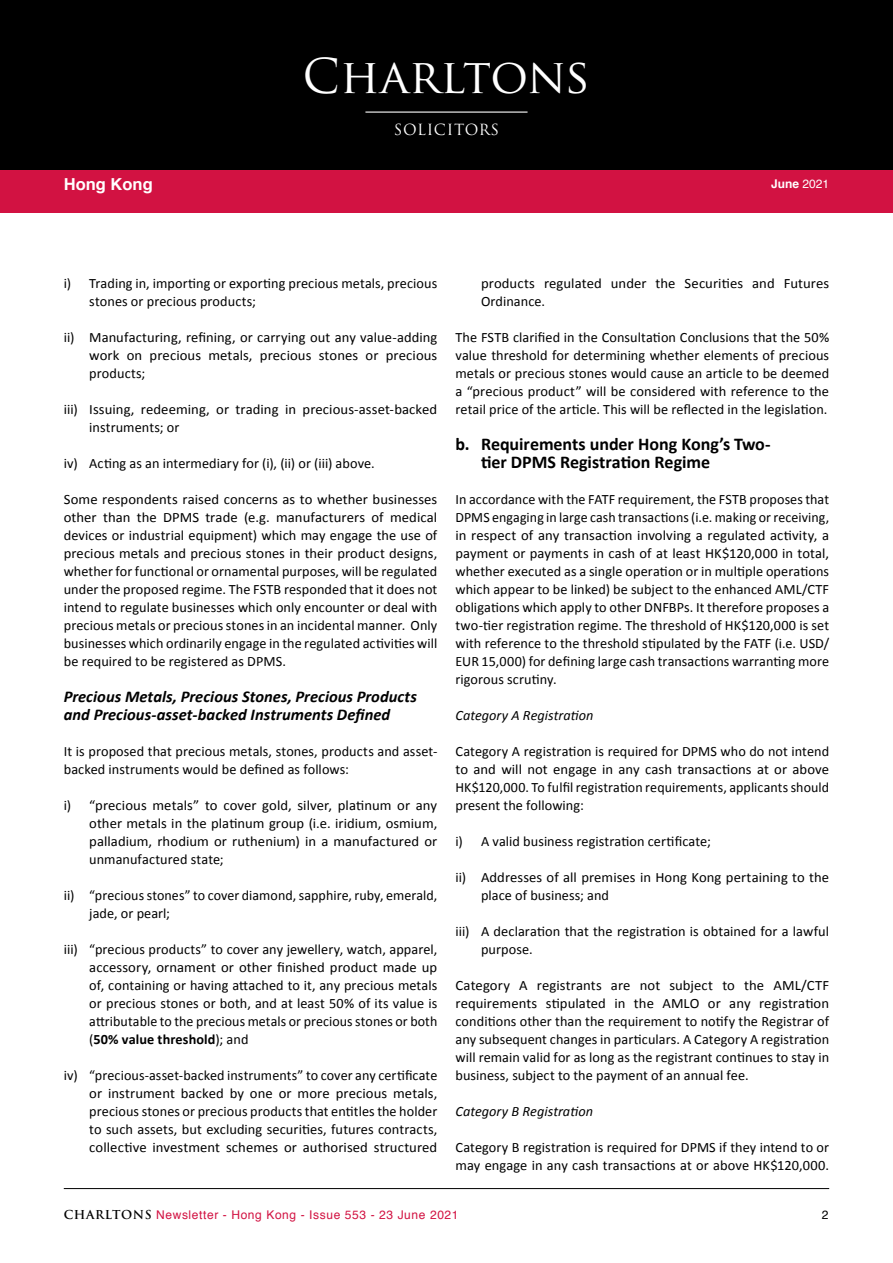
<style>
.page{position:relative;width:893px;height:1263px;background:#fff}
.page>*{position:absolute;margin:0;border:0;box-sizing:border-box;transform-origin:0 0}
.t1{font:46.8px "Trajan Pro";color:#fff}
.t2{font:700 18px/18px "Calibri";color:#000}
.t3{font:italic 700 16.5px/18px "Calibri";color:#000}
.t4{font:700 16.5px "Helvetica";color:#fff}
.t5{font:15px "Trajan Pro";letter-spacing:.04em;color:#fff}
.t6{font:14.25px/18px "Calibri";letter-spacing:.005em;color:#000;text-align:justify}
.t7{font:italic 14.25px "Calibri";letter-spacing:.005em;color:#000}
.t8{font:12px "Helvetica";letter-spacing:.05em;color:#d21242}
.t9{font:700 12px "Helvetica";color:#fff}
.t10{font:12px "Helvetica";color:#000}
.s1{font-weight:400}
.s2{font-weight:700}
.s3{font-family:"Trajan Pro";font-weight:700;color:#000}
</style>
<div class="page">
<div style="left:0;top:194px;width:893px;height:19px;background:#d21242"></div>
<hr style="left:64px;top:1188px;width:765px;height:1px;background:#000">
<div style="left:0;top:0;width:893px;height:170px;background:#000"></div>
<div style="left:0;top:170px;width:893px;height:32px;background:#d21242"></div>
<hr style="left:365px;top:112px;width:162px;height:1px;background:#fff">
<p class="t4" style="left:64px;top:171px;width:90px">Hong Kong</p>
<h1 class="t1" style="left:303px;top:47px;width:289px">Charltons</h1>
<p class="t5" style="left:394px;top:120px;width:107px">SOLICITORS</p>
<p class="t9" style="left:771px;top:174px;width:60px">June <span class="s1">2021</span></p>
<p class="t6" style="left:89px;top:274px;width:350px;text-indent:-26px">i) Trading in, importing or exporting precious metals, precious stones or precious products;</p>
<p class="t6" style="left:89px;top:328px;width:350px;text-indent:-25px">ii) Manufacturing, refining, or carrying out any value-adding work on precious metals, precious stones or precious products;</p>
<p class="t6" style="left:89px;top:400px;width:349px;text-indent:-26px">iii) Issuing, redeeming, or trading in precious-asset-backed instruments; or</p>
<p class="t6" style="left:64px;top:454px;width:312px">iv) Acting as an intermediary for (i), (ii) or (iii) above.</p>
<p class="t6" style="left:64px;top:490px;width:375px">Some respondents raised concerns as to whether businesses other than the DPMS trade (e.g. manufacturers of medical devices or industrial equipment) which may engage the use of precious metals and precious stones in their product designs, whether for functional or ornamental purposes, will be regulated under the proposed regime. The FSTB responded that it does not intend to regulate businesses which only encounter or deal with precious metals or precious stones in an incidental manner. Only businesses which ordinarily engage in the regulated activities will be required to be registered as DPMS.</p>
<p class="t3" style="left:64px;top:688px;width:355px">Precious Metals, Precious Stones, Precious Products and Precious-asset-backed Instruments Defined</p>
<p class="t6" style="left:64px;top:742px;width:375px">It is proposed that precious metals, stones, products and asset&shy;backed instruments would be defined as follows:</p>
<p class="t6" style="left:89px;top:796px;width:350px;text-indent:-26px">i) “precious metals” to cover gold, silver, platinum or any other metals in the platinum group (i.e. iridium, osmium, palladium, rhodium or ruthenium) in a manufactured or unmanufactured state;</p>
<p class="t6" style="left:89px;top:886px;width:350px;text-indent:-26px">ii) “precious stones” to cover diamond, sapphire, ruby, emerald, jade, or pearl;</p>
<p class="t6" style="left:89px;top:940px;width:350px;text-indent:-26px">iii) “precious products” to cover any jewellery, watch, apparel, accessory, ornament or other finished product made up of, containing or having attached to it, any precious metals or precious stones or both, and at least 50% of its value is attributable to the precious metals or precious stones or both (<span class="s2">50% value threshold</span>); and</p>
<p class="t6" style="left:89px;top:1066px;width:350px;text-indent:-26px">iv) “precious-asset-backed instruments” to cover any certificate or instrument backed by one or more precious metals, precious stones or precious products that entitles the holder to such assets, but excluding securities, futures contracts, collective investment schemes or authorised structured</p>
<p class="t6" style="left:481px;top:274px;width:350px">products regulated under the Securities and Futures<br>Ordinance.</p>
<p class="t6" style="left:455px;top:328px;width:375px">The FSTB clarified in the Consultation Conclusions that the 50% value threshold for determining whether elements of precious metals or precious stones would cause an article to be deemed a “precious product” will be considered with reference to the retail price of the article. This will be reflected in the legislation.</p>
<p class="t2" style="left:481px;top:435px;width:291px;text-indent:-26px">b. Requirements under Hong Kong’s Two&shy;tier DPMS Registration Regime</p>
<p class="t6" style="left:455px;top:490px;width:375px">In accordance with the FATF requirement, the FSTB proposes that DPMS engaging in large cash transactions (i.e. making or receiving, in respect of any transaction involving a regulated activity, a payment or payments in cash of at least HK$120,000 in total, whether executed as a single operation or in multiple operations which appear to be linked) be subject to the enhanced AML/CTF obligations which apply to other DNFBPs. It therefore proposes a two-tier registration regime. The threshold of HK$120,000 is set with reference to the threshold stipulated by the FATF (i.e. USD/ EUR 15,000) for defining large cash transactions warranting more rigorous scrutiny.</p>
<p class="t7" style="left:455px;top:706px;width:140px">Category A Registration</p>
<p class="t6" style="left:455px;top:742px;width:375px">Category A registration is required for DPMS who do not intend to and will not engage in any cash transactions at or above HK$120,000. To fulfil registration requirements, applicants should present the following:</p>
<p class="t6" style="left:455px;top:832px;width:257px">i) A valid business registration certificate;</p>
<p class="t6" style="left:481px;top:868px;width:350px;text-indent:-25px">ii) Addresses of all premises in Hong Kong pertaining to the place of business; and</p>
<p class="t6" style="left:481px;top:922px;width:350px;text-indent:-26px">iii) A declaration that the registration is obtained for a lawful purpose.</p>
<p class="t6" style="left:455px;top:976px;width:375px">Category A registrants are not subject to the AML/CTF requirements stipulated in the AMLO or any registration conditions other than the requirement to notify the Registrar of any subsequent changes in particulars. A Category A registration will remain valid for as long as the registrant continues to stay in business, subject to the payment of an annual fee.</p>
<p class="t7" style="left:455px;top:1102px;width:139px">Category B Registration</p>
<p class="t6" style="left:455px;top:1138px;width:375px">Category B registration is required for DPMS if they intend to or may engage in any cash transactions at or above HK$120,000.</p>
<p class="t8" style="left:64px;top:1206px;width:396px"><span class="s3">CHARLTONS</span> Newsletter - Hong Kong - Issue 553 - 23 June 2021</p>
<p class="t10" style="left:822px;top:1206px;width:8px">2</p>
</div>
